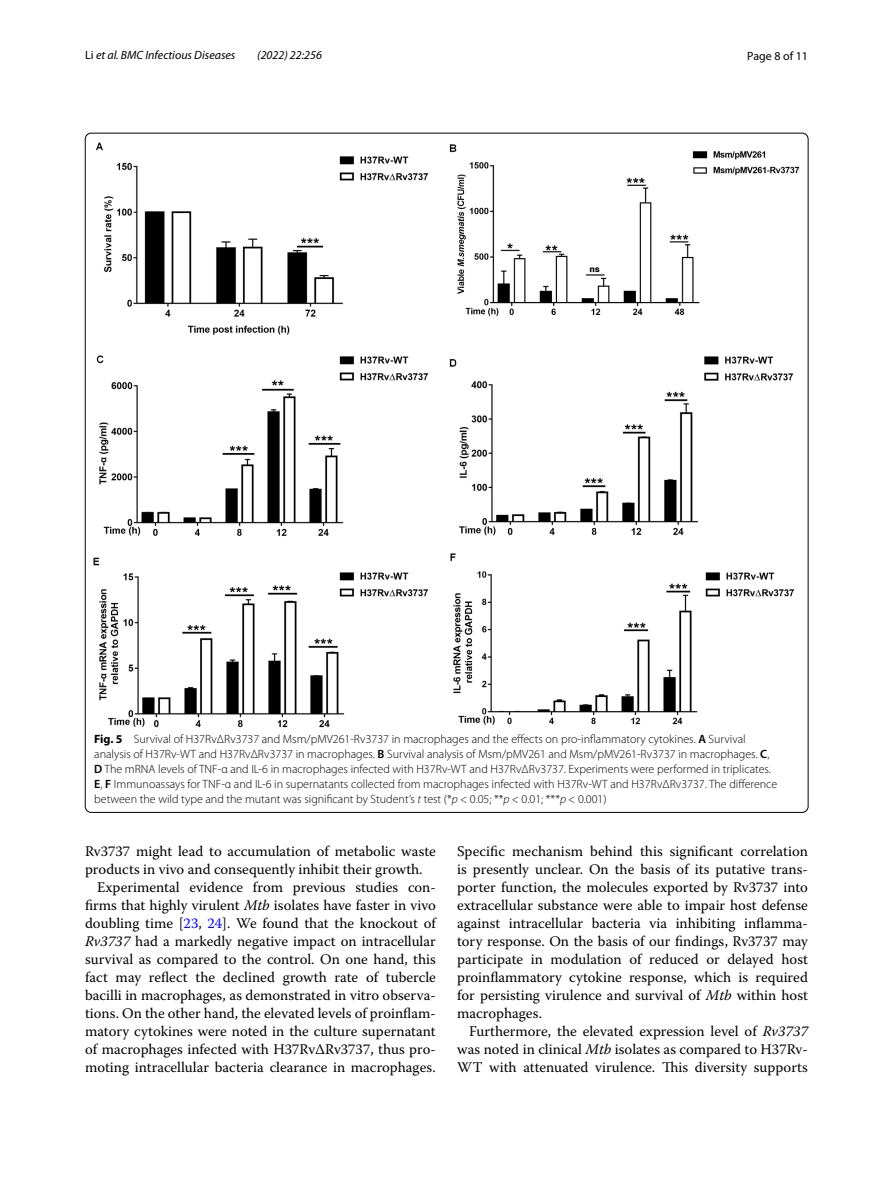
<style>
.page{position:relative;width:893px;height:1187px;background:#fff}
.page>*{position:absolute;margin:0;border:0;box-sizing:border-box;transform-origin:0 0}
.t1{font:14.7px/18px "Warnock Pro";color:#000;text-align:justify}
.t2{font:300 12px/15px "Myriad Pro";color:#000}
.t3{font:italic 12px "Myriad Pro";color:#000}
.t4{font:12px "Myriad Pro";color:#000}
.s1{font-style:normal}
.s2{font-weight:700}
.s3{font-weight:600}
.s4{font-style:italic}
.s5{color:#00f}
</style>
<div class="page">
<img style="left:94px;top:142px;width:706px;height:585px">
<p class="t3" style="left:85px;top:48px;width:152px"><span class="s1">Li</span> et al. BMC Infectious Diseases</p>
<p class="t3" style="left:257px;top:48px;width:66px">(2022) 22:256</p>
<p class="t4" style="left:747px;top:48px;width:62px">Page 8 of 11</p>
<p class="t2" style="left:94px;top:731px;width:685px"><span class="s2">Fig. 5</span> Survival of H37RvΔRv3737 and Msm/pMV261-Rv3737 in macrophages and the effects on pro-inflammatory cytokines. <span class="s3">A</span> Survival analysis of H37Rv-WT and H37RvΔRv3737 in macrophages. <span class="s3">B</span> Survival analysis of Msm/pMV261 and Msm/pMV261-Rv3737 in macrophages. <span class="s3">C</span>, <span class="s3">D</span> The mRNA levels of TNF-α and IL-6 in macrophages infected with H37Rv-WT and H37RvΔRv3737. Experiments were performed in triplicates.<br><span class="s3">E</span>, <span class="s3">F</span> Immunoassays for TNF-α and IL-6 in supernatants collected from macrophages infected with H37Rv-WT and H37RvΔRv3737. The difference between the wild type and the mutant was significant by Student’s <span class="s4">t</span> test (*<span class="s4">p</span> &lt; 0.05; **<span class="s4">p</span> &lt; 0.01; ***<span class="s4">p</span> &lt; 0.001)</p>
<p class="t1" style="left:85px;top:841px;width:352px">Rv3737 might lead to accumulation of metabolic waste</p>
<p class="t1" style="left:85px;top:859px;width:339px">products in vivo and consequently inhibit their growth.</p>
<p class="t1" style="left:97px;top:877px;width:340px">Experimental evidence from previous studies con-</p>
<p class="t1" style="left:85px;top:895px;width:352px">firms that highly virulent <span class="s4">Mtb</span> isolates have faster in vivo</p>
<p class="t1" style="left:85px;top:913px;width:352px">doubling time [<span class="s5">23</span>, <span class="s5">24</span>]. We found that the knockout of</p>
<p class="t1" style="left:85px;top:931px;width:352px"><span class="s4">Rv3737</span> had a markedly negative impact on intracellular</p>
<p class="t1" style="left:85px;top:949px;width:352px">survival as compared to the control. On one hand, this</p>
<p class="t1" style="left:85px;top:967px;width:352px">fact may reflect the declined growth rate of tubercle</p>
<p class="t1" style="left:85px;top:985px;width:352px">bacilli in macrophages, as demonstrated in vitro observa-</p>
<p class="t1" style="left:85px;top:1003px;width:352px">tions. On the other hand, the elevated levels of proinflam-</p>
<p class="t1" style="left:85px;top:1021px;width:352px">matory cytokines were noted in the culture supernatant</p>
<p class="t1" style="left:85px;top:1039px;width:352px">of macrophages infected with H37RvΔRv3737, thus pro-</p>
<p class="t1" style="left:85px;top:1057px;width:352px">moting intracellular bacteria clearance in macrophages.</p>
<p class="t1" style="left:457px;top:841px;width:352px">Specific mechanism behind this significant correlation is presently unclear. On the basis of its putative trans&shy;porter function, the molecules exported by Rv3737 into extracellular substance were able to impair host defense against intracellular bacteria via inhibiting inflamma&shy;tory response. On the basis of our findings, Rv3737 may participate in modulation of reduced or delayed host proinflammatory cytokine response, which is required for persisting virulence and survival of <span class="s4">Mtb</span> within host macrophages.</p>
<p class="t1" style="left:457px;top:1021px;width:352px;text-indent:12px">Furthermore, the elevated expression level of <span class="s4">Rv3737 </span>was noted in clinical <span class="s4">Mtb</span> isolates as compared to H37Rv-WT with attenuated virulence. This diversity supports</p>
</div>
